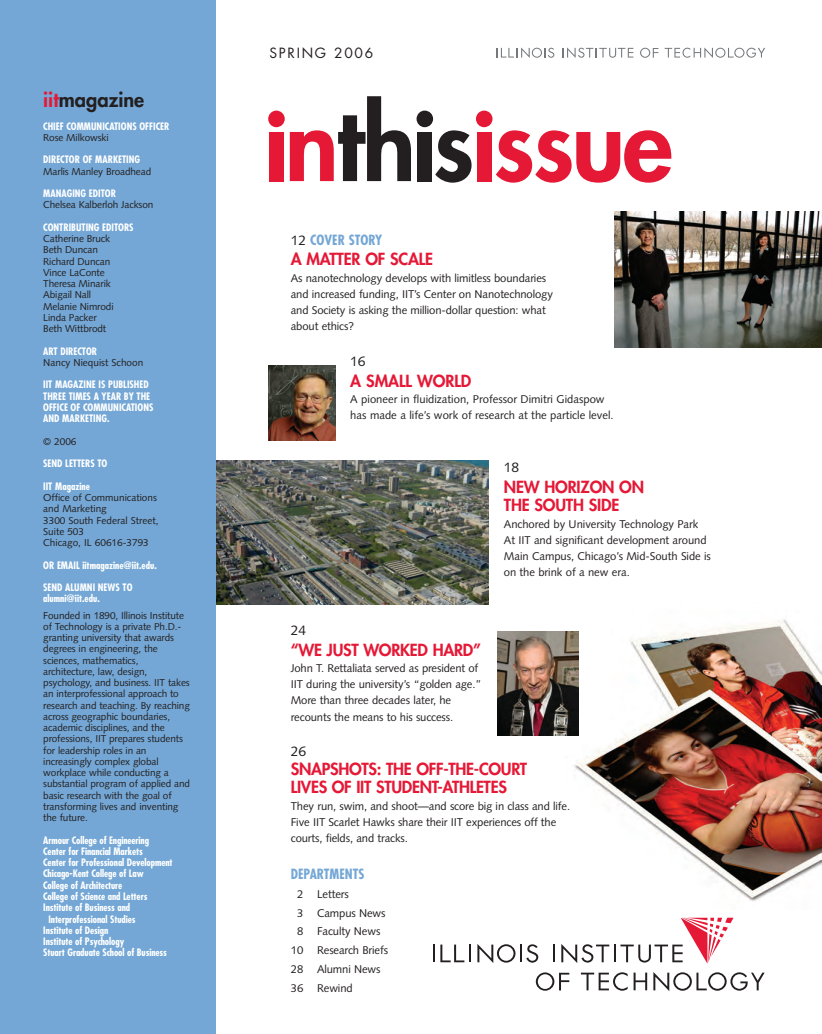
<style>
.page{position:relative;width:822px;height:1034px;background:#fff}
.page>*{position:absolute;margin:0;border:0;box-sizing:border-box;transform-origin:0 0}
.t1{font:800 20px "Futura";color:#231f20}
.t2{font:800 16.25px/18.8px "Futura";letter-spacing:-.015em;color:#e51836}
.t3{font:700 condensed 13.75px "Futura";color:#74a7d5}
.t4{font:13.75px "Futura";letter-spacing:.125em;color:#231f20}
.t5{font:13.75px "Syntax";color:#231f20}
.t6{font:11.25px/16.2px "Syntax";letter-spacing:-.01em;color:#231f20}
.t7{font:10px/11.2px "Syntax";letter-spacing:-.01em;color:#231f20}
.t8{font:700 condensed 10px/11.2px "Futura";letter-spacing:-.01em;color:#fff}
.s1{color:#e51836}
.s2{font-family:"Syntax";font-weight:400;font-stretch:normal;color:#231f20}
</style>
<div class="page">
<img style="left:565px;top:619px;width:256px;height:300px">
<svg style="left:433px;top:944px;width:38px;height:18px"></svg>
<svg style="left:553px;top:944px;width:1px;height:18px"></svg>
<svg style="left:477px;top:944px;width:61px;height:19px"></svg>
<svg style="left:581px;top:972px;width:46px;height:18px"></svg>
<svg style="left:633px;top:972px;width:14px;height:18px"></svg>
<svg style="left:653px;top:972px;width:111px;height:19px"></svg>
<svg style="left:536px;top:972px;width:33px;height:18px"></svg>
<svg style="left:561px;top:917px;width:172px;height:46px"></svg>
<img style="left:615px;top:211px;width:206px;height:137px">
<img style="left:215px;top:461px;width:274px;height:144px">
<svg style="left:497px;top:47px;width:57px;height:11px"></svg>
<svg style="left:562px;top:47px;width:71px;height:11px"></svg>
<svg style="left:664px;top:47px;width:101px;height:11px"></svg>
<svg style="left:640px;top:48px;width:18px;height:10px"></svg>
<div style="left:0;top:0;width:215px;height:1033px;background:#74a7d5"></div>
<img style="left:268px;top:366px;width:67px;height:74px">
<img style="left:497px;top:631px;width:81px;height:104px">
<div style="left:268px;top:111px;width:17px;height:16px;background:#e51836;border-radius:50%"></div>
<div style="left:269px;top:132px;width:14px;height:49px;background:#e51836"></div>
<svg style="left:290px;top:96px;width:121px;height:85px"></svg>
<div style="left:416px;top:111px;width:17px;height:16px;background:#231f20;border-radius:50%"></div>
<div style="left:418px;top:132px;width:14px;height:49px;background:#231f20"></div>
<svg style="left:435px;top:130px;width:36px;height:53px"></svg>
<div style="left:476px;top:111px;width:16px;height:16px;background:#e51836;border-radius:50%"></div>
<div style="left:477px;top:132px;width:14px;height:49px;background:#e51836"></div>
<svg style="left:496px;top:130px;width:175px;height:53px"></svg>
<h1 class="t1" style="left:43px;top:90px;width:102px"><span class="s1">iit</span>magazine</h1>
<p class="t8" style="left:43px;top:121px;width:128px">CHIEF COMMUNICATIONS OFFICER</p>
<p class="t7" style="left:43px;top:133px;width:67px">Rose Milkowski</p>
<p class="t8" style="left:43px;top:155px;width:98px">DIRECTOR OF MARKETING</p>
<p class="t7" style="left:43px;top:166px;width:110px">Marlis Manley Broadhead</p>
<p class="t8" style="left:43px;top:189px;width:74px">MANAGING EDITOR</p>
<p class="t7" style="left:43px;top:200px;width:112px">Chelsea Kalberloh Jackson</p>
<p class="t8" style="left:43px;top:222px;width:92px">CONTRIBUTING EDITORS</p>
<p class="t7" style="left:43px;top:234px;width:72px">Catherine Bruck<br>Beth Duncan<br>Richard Duncan<br>Vince LaConte<br>Theresa Minarik<br>Abigail Nall<br>Melanie Nimrodi<br>Linda Packer<br>Beth Wittbrodt</p>
<p class="t8" style="left:43px;top:346px;width:56px">ART DIRECTOR</p>
<p class="t7" style="left:43px;top:358px;width:102px">Nancy Niequist Schoon</p>
<p class="t8" style="left:43px;top:380px;width:112px">IIT MAGAZINE IS PUBLISHED<br>THREE TIMES A YEAR BY THE<br>OFFICE OF COMMUNICATIONS<br>AND MARKETING.</p>
<p class="t7" style="left:43px;top:436px;width:35px">© 2006</p>
<p class="t8" style="left:43px;top:459px;width:66px">SEND LETTERS TO</p>
<p class="t8" style="left:43px;top:481px;width:48px">IIT Magazine</p>
<p class="t7" style="left:43px;top:493px;width:117px">Office of Communications and Marketing<br>3300 South Federal Street,<br>Suite 503<br>Chicago, IL 60616-3793</p>
<p class="t8" style="left:43px;top:560px;width:115px">OR EMAIL iitmagazine@iit.edu.</p>
<p class="t8" style="left:43px;top:582px;width:91px">SEND ALUMNI NEWS TO alumni@iit.edu.</p>
<p class="t7" style="left:43px;top:610px;width:148px">Founded in 1890, Illinois Institute of Technology is a private Ph.D.- granting university that awards degrees in engineering, the sciences, mathematics, architecture, law, design, psychology, and business. IIT takes an interprofessional approach to research and teaching. By reaching across geographic boundaries, academic disciplines, and the professions, IIT prepares students for leadership roles in an increasingly complex global workplace while conducting a substantial program of applied and basic research with the goal of transforming lives and inventing the future.</p>
<p class="t8" style="left:43px;top:835px;width:107px">Armour College of Engineering</p>
<p class="t8" style="left:43px;top:846px;width:101px">Center for Financial Markets</p>
<p class="t8" style="left:43px;top:857px;width:131px">Center for Professional Development</p>
<p class="t8" style="left:43px;top:869px;width:102px">Chicago-Kent College of Law</p>
<p class="t8" style="left:43px;top:880px;width:81px">College of Architecture</p>
<p class="t8" style="left:43px;top:891px;width:106px">College of Science and Letters</p>
<p class="t8" style="left:43px;top:902px;width:88px">Institute of Business and</p>
<p class="t8" style="left:48px;top:914px;width:89px">Interprofessional Studies</p>
<p class="t8" style="left:43px;top:925px;width:67px">Institute of Design</p>
<p class="t8" style="left:43px;top:936px;width:83px">Institute of Psychology</p>
<p class="t8" style="left:43px;top:947px;width:125px">Stuart Graduate School of Business</p>
<h3 class="t4" style="left:269px;top:46px;width:105px">SPRING 2006</h3>
<h3 class="t3" style="left:291px;top:233px;width:93px"><span class="s2">12</span> COVER STORY</h3>
<h2 class="t2" style="left:291px;top:251px;width:144px">A MATTER OF SCALE</h2>
<p class="t6" style="left:291px;top:270px;width:264px">As nanotechnology develops with limitless boundaries and increased funding, IIT’s Center on Nanotechnology and Society is asking the million-dollar question: what about ethics?</p>
<h3 class="t5" style="left:350px;top:356px;width:17px">16</h3>
<h2 class="t2" style="left:350px;top:373px;width:123px">A SMALL WORLD</h2>
<p class="t6" style="left:350px;top:392px;width:265px">A pioneer in fluidization, Professor Dimitri Gidaspow has made a life’s work of research at the particle level.</p>
<h3 class="t5" style="left:504px;top:461px;width:17px">18</h3>
<h2 class="t2" style="left:504px;top:478px;width:142px">NEW HORIZON ON<br>THE SOUTH SIDE</h2>
<p class="t6" style="left:504px;top:516px;width:209px">Anchored by University Technology Park At IIT and significant development around Main Campus, Chicago’s Mid-South Side is on the brink of a new era.</p>
<h3 class="t5" style="left:291px;top:624px;width:17px">24</h3>
<h2 class="t2" style="left:291px;top:641px;width:192px">“WE JUST WORKED HARD”</h2>
<p class="t6" style="left:291px;top:660px;width:192px">John T. Rettaliata served as president of IIT during the university’s “golden age.” More than three decades later, he recounts the means to his success.</p>
<h3 class="t5" style="left:291px;top:745px;width:17px">26</h3>
<h2 class="t2" style="left:291px;top:760px;width:238px">SNAPSHOTS: THE OFF-THE-COURT<br>LIVES OF IIT STUDENT-ATHLETES</h2>
<p class="t6" style="left:291px;top:798px;width:281px">They run, swim, and shoot—and score big in class and life.<br>Five IIT Scarlet Hawks share their IIT experiences off the courts, fields, and tracks.</p>
<h3 class="t3" style="left:291px;top:867px;width:75px">DEPARTMENTS</h3>
<p class="t6" style="left:297px;top:886px;width:53px">2 Letters</p>
<p class="t6" style="left:297px;top:905px;width:90px">3 Campus News</p>
<p class="t6" style="left:297px;top:924px;width:85px">8 Faculty News</p>
<p class="t6" style="left:291px;top:942px;width:99px">10 Research Briefs</p>
<p class="t6" style="left:291px;top:961px;width:91px">28 Alumni News</p>
<p class="t6" style="left:291px;top:980px;width:63px">36 Rewind</p>
</div>
